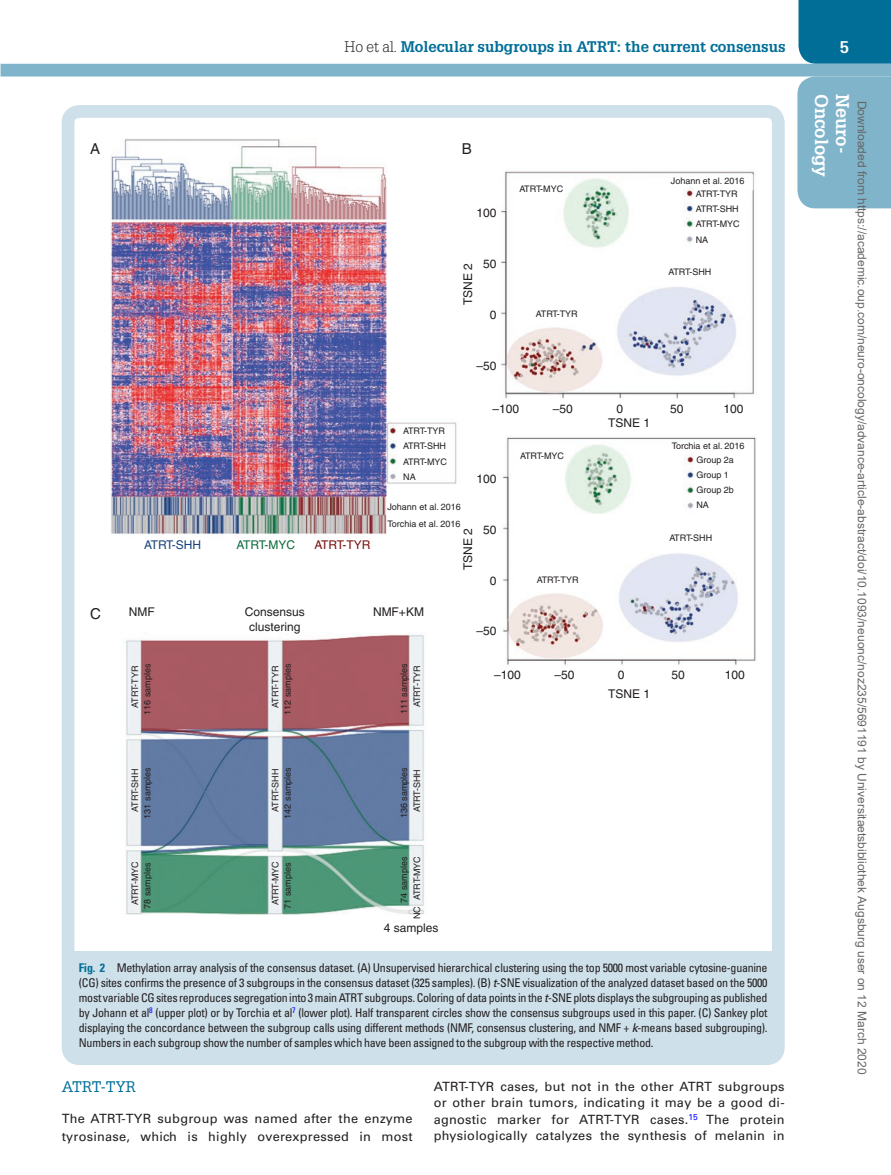
<style>
.page{position:relative;width:891px;height:1175px;background:#fff}
.page>*{position:absolute;margin:0;border:0;box-sizing:border-box;transform-origin:0 0}
.t1{font:700 18px "Glypha LT Std";color:#fff}
.t2{font:700 16.5px "Glypha LT Std";color:#fff}
.t3{font:700 15px "Glypha LT Std";color:#006e96}
.t4{font:15px "Glypha LT Std";color:#006e96}
.t5{font:15px "Helvetica";color:#231f20}
.t6{font:12.75px/16.5px "Univers LT Std";letter-spacing:.02em;color:#231f20}
.t7{font:condensed 12px/15px "Univers LT Std";letter-spacing:-.025em;color:#231f20;text-align:justify}
.t8{font:12px "Arial";color:#666}
.t9{font:12px/14.4px "Helvetica";color:#231f20}
.t10{font:12px "Helvetica";color:#19437d}
.t11{font:12px "Helvetica";color:#0e6b3e}
.t12{font:12px "Helvetica";color:#780f11}
.t13{font:9px/12.3px "Helvetica";color:#231f20;text-align:center}
.s1{font-weight:300;color:#231f20}
.s2{font-weight:700;color:#006e96}
.s3{font-style:italic;font-stretch:normal}
</style>
<div class="page">
<div style="left:799px;top:0;width:92px;height:64px;background:#006e96"></div>
<div style="left:1px;top:64px;width:890px;height:12px;background:#7fb4ca"></div>
<div style="left:797px;top:76px;width:94px;height:132px;background:#7fb4ca"></div>
<div style="left:70px;top:950px;width:706px;height:104px;background:#cee0ea"></div>
<img style="left:111px;top:139px;width:645px;height:775px">
<div style="left:62px;top:105px;width:723px;height:960px;border:13px solid #cee0ea;border-radius:12px"></div>
<p class="t3" style="left:345px;top:37px;width:443px"><span class="s1">Ho et al.</span> Molecular subgroups in ATRT: the current consensus</p>
<h2 class="t2" style="left:840px;top:37px;width:11px">5</h2>
<h1 class="t1" style="left:833px;top:94px;width:85px;rotate:90deg">Oncology</h1>
<h1 class="t1" style="left:854px;top:94px;width:61px;rotate:90deg">Neuro-</h1>
<p class="t8" style="left:866px;top:101px;width:975px;rotate:90deg">Downloaded from https://academic.oup.com/neuro-oncology/advance-article-abstract/doi/10.1093/neuonc/noz235/5691191 by Universitaetsbibliothek Augsburg user on 12 March 2020</p>
<p class="t5" style="left:90px;top:140px;width:12px">A</p>
<p class="t5" style="left:462px;top:140px;width:12px">B</p>
<p class="t13" style="left:671px;top:174px;width:75px">Johann et al. 2016</p>
<p class="t13" style="left:519px;top:183px;width:45px">ATRT-MYC</p>
<p class="t13" style="left:696px;top:186px;width:45px;line-height:15.3px;text-align:left">ATRT-TYR<br>ATRT-SHH<br>ATRT-MYC<br>NA</p>
<p class="t9" style="left:476px;top:205px;width:22px">100</p>
<p class="t9" style="left:483px;top:256px;width:15px">50</p>
<p class="t9" style="left:461px;top:305px;width:44px;rotate:-90deg">TSNE 2</p>
<p class="t13" style="left:669px;top:265px;width:44px">ATRT-SHH</p>
<p class="t9" style="left:490px;top:307px;width:8px">0</p>
<p class="t13" style="left:536px;top:307px;width:43px">ATRT-TYR</p>
<p class="t9" style="left:476px;top:358px;width:22px">–50</p>
<p class="t9" style="left:493px;top:402px;width:28px">–100</p>
<p class="t9" style="left:553px;top:402px;width:22px">–50</p>
<p class="t9" style="left:608px;top:402px;width:44px;text-indent:8px">0<br>TSNE 1</p>
<p class="t9" style="left:670px;top:402px;width:15px">50</p>
<p class="t9" style="left:724px;top:402px;width:22px">100</p>
<p class="t13" style="left:403px;top:423px;width:45px;line-height:15.1px;text-align:left">ATRT-TYR<br>ATRT-SHH<br>ATRT-MYC<br>NA</p>
<p class="t13" style="left:387px;top:498px;width:75px;line-height:17.4px;text-align:left">Johann et al. 2016<br>Torchia et al. 2016</p>
<p class="t13" style="left:672px;top:440px;width:74px">Torchia et al. 2016</p>
<p class="t13" style="left:520px;top:449px;width:45px">ATRT-MYC</p>
<p class="t13" style="left:696px;top:452px;width:39px;line-height:15px;text-align:left">Group 2a<br>Group 1<br>Group 2b<br>NA</p>
<p class="t9" style="left:476px;top:471px;width:22px">100</p>
<p class="t9" style="left:483px;top:522px;width:15px">50</p>
<p class="t9" style="left:461px;top:570px;width:44px;rotate:-90deg">TSNE 2</p>
<p class="t13" style="left:669px;top:531px;width:44px">ATRT-SHH</p>
<p class="t10" style="left:144px;top:537px;width:59px">ATRT-SHH</p>
<p class="t11" style="left:236px;top:537px;width:60px">ATRT-MYC</p>
<p class="t12" style="left:315px;top:537px;width:57px">ATRT-TYR</p>
<p class="t9" style="left:490px;top:573px;width:8px">0</p>
<p class="t13" style="left:537px;top:574px;width:43px">ATRT-TYR</p>
<p class="t5" style="left:90px;top:604px;width:12px">C</p>
<p class="t9" style="left:245px;top:605px;width:62px;text-align:center">Consensus clustering</p>
<p class="t9" style="left:129px;top:605px;width:27px">NMF</p>
<p class="t9" style="left:373px;top:605px;width:52px">NMF+KM</p>
<p class="t9" style="left:476px;top:624px;width:22px">–50</p>
<p class="t13" style="left:398px;top:714px;width:53px;rotate:-90deg">111 samples</p>
<p class="t13" style="left:129px;top:715px;width:53px;rotate:-90deg">ATRT-TYR<br>116 samples</p>
<p class="t13" style="left:269px;top:715px;width:53px;rotate:-90deg">ATRT-TYR<br>112 samples</p>
<p class="t13" style="left:411px;top:707px;width:43px;rotate:-90deg">ATRT-TYR</p>
<p class="t9" style="left:494px;top:668px;width:28px">–100</p>
<p class="t9" style="left:554px;top:668px;width:22px">–50</p>
<p class="t9" style="left:608px;top:665px;width:44px;line-height:19px;text-indent:10px">0<br>TSNE 1</p>
<p class="t9" style="left:671px;top:668px;width:15px">50</p>
<p class="t9" style="left:725px;top:668px;width:22px">100</p>
<p class="t13" style="left:398px;top:818px;width:53px;rotate:-90deg">136 samples</p>
<p class="t13" style="left:129px;top:818px;width:53px;rotate:-90deg">ATRT-SHH<br>131 samples</p>
<p class="t13" style="left:269px;top:818px;width:53px;rotate:-90deg">ATRT-SHH<br>142 samples</p>
<p class="t13" style="left:411px;top:812px;width:44px;rotate:-90deg">ATRT-SHH</p>
<p class="t13" style="left:411px;top:900px;width:45px;rotate:-90deg">ATRT-MYC</p>
<p class="t13" style="left:411px;top:919px;width:14px;rotate:-90deg">NC</p>
<p class="t13" style="left:398px;top:902px;width:48px;rotate:-90deg">74 samples</p>
<p class="t13" style="left:269px;top:909px;width:49px;rotate:-90deg">ATRT-MYC<br>71 samples</p>
<p class="t13" style="left:129px;top:909px;width:49px;rotate:-90deg">ATRT-MYC<br>78 samples</p>
<p class="t9" style="left:384px;top:920px;width:56px">4 samples</p>
<p class="t7" style="left:79px;top:959px;width:690px"><span class="s2">Fig. 2</span> Methylation array analysis of the consensus dataset. (A) Unsupervised hierarchical clustering using the top 5000 most variable cytosine-guanine (CG) sites confirms the presence of 3 subgroups in the consensus dataset (325 samples). (B) <span class="s3">t</span>-SNE visualization of the analyzed dataset based on the 5000 most variable CG sites reproduces segregation into 3 main ATRT subgroups. Coloring of data points in the <span class="s3">t</span>-SNE plots displays the subgrouping as published by Johann et al<sup>8</sup> (upper plot) or by Torchia et al<sup>7</sup> (lower plot). Half transparent circles show the consensus subgroups used in this paper. (C) Sankey plot displaying the concordance between the subgroup calls using different methods (NMF, consensus clustering, and NMF + <span class="s3">k</span>-means based subgrouping).<br>Numbers in each subgroup show the number of samples which have been assigned to the subgroup with the respective method.</p>
<p class="t4" style="left:62px;top:1077px;width:76px">ATRT-TYR</p>
<p class="t6" style="left:62px;top:1109px;width:352px;line-height:18px">The ATRT-TYR subgroup was named after the enzyme tyrosinase, which is highly overexpressed in most</p>
<p class="t6" style="left:434px;top:1078px;width:353px;text-align:justify">ATRT-TYR cases, but not in the other ATRT subgroups or other brain tumors, indicating it may be a good di&shy;agnostic marker for ATRT-TYR cases.<sup>15</sup> The protein physiologically catalyzes the synthesis of melanin in</p>
</div>
